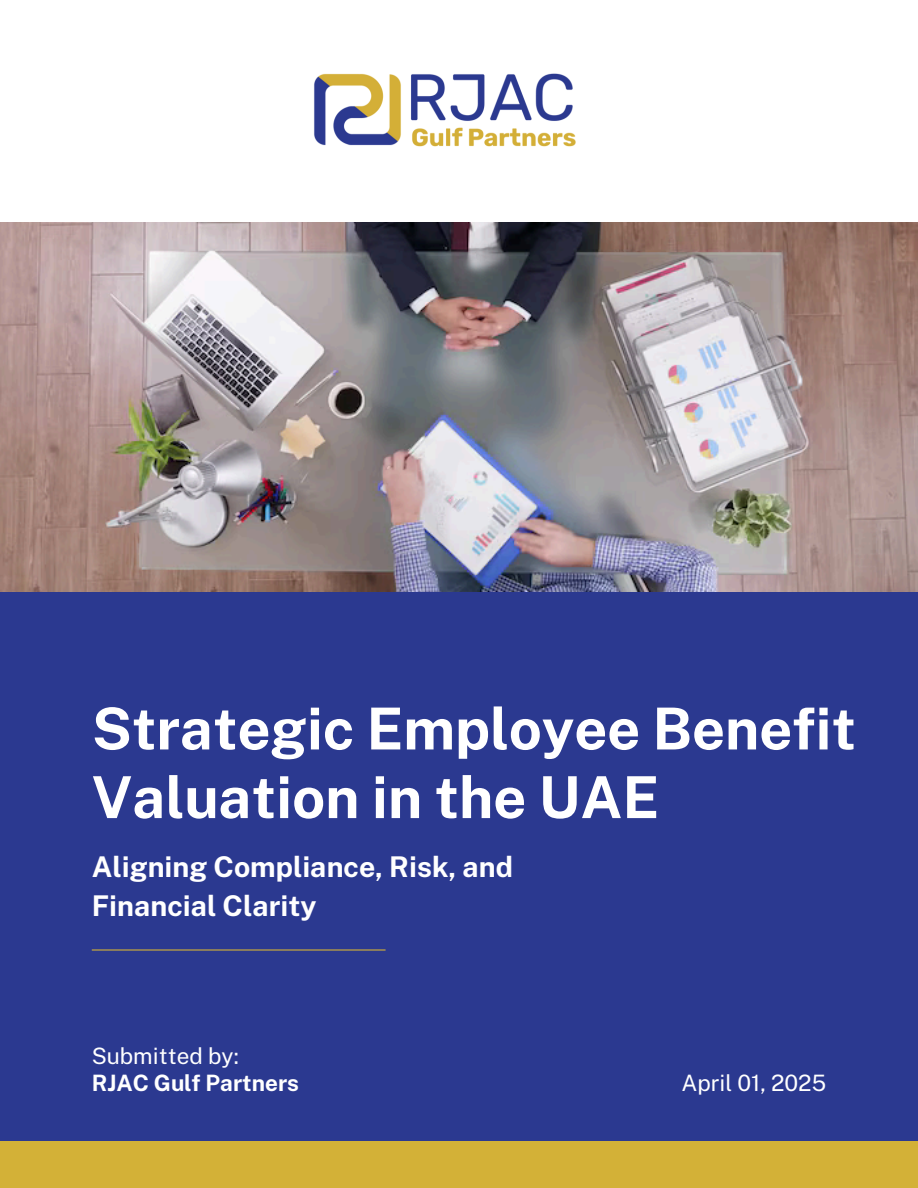
<style>
.page{position:relative;width:918px;height:1188px;background:#2b3990}
.page>*{position:absolute;margin:0;border:0;box-sizing:border-box;transform-origin:0 0}
.t1{font:700 57.9px/68.7px "Public Sans";color:#fff}
.t2{font:700 28.5px/39.3px "Public Sans";color:#fff}
.t3{font:22.5px "Public Sans";color:#fff}
.t4{font:700 22.5px "Public Sans";color:#fff}
</style>
<div class="page">
<div style="left:0;top:1141px;width:918px;height:47px;background:#d3b137"></div>
<hr style="left:92px;top:949px;width:294px;height:2px;background:#d3b137">
<div style="left:0;top:0;width:918px;height:223px;background:#fff"></div>
<img style="left:314px;top:73px;width:262px;height:74px">
<img style="left:0;top:223px;width:918px;height:369px">
<p class="t1" style="left:92px;top:694px;width:766px">Strategic Employee Benefit<br>Valuation in the UAE</p>
<h2 class="t2" style="left:92px;top:847px;width:423px">Aligning Compliance, Risk, and<br>Financial Clarity</h2>
<h1 class="t3" style="left:92px;top:1042px;width:148px">Submitted by:</h1>
<p class="t4" style="left:92px;top:1069px;width:209px">RJAC Gulf Partners</p>
<p class="t3" style="left:681px;top:1069px;width:146px">April 01, 2025</p>
</div>
